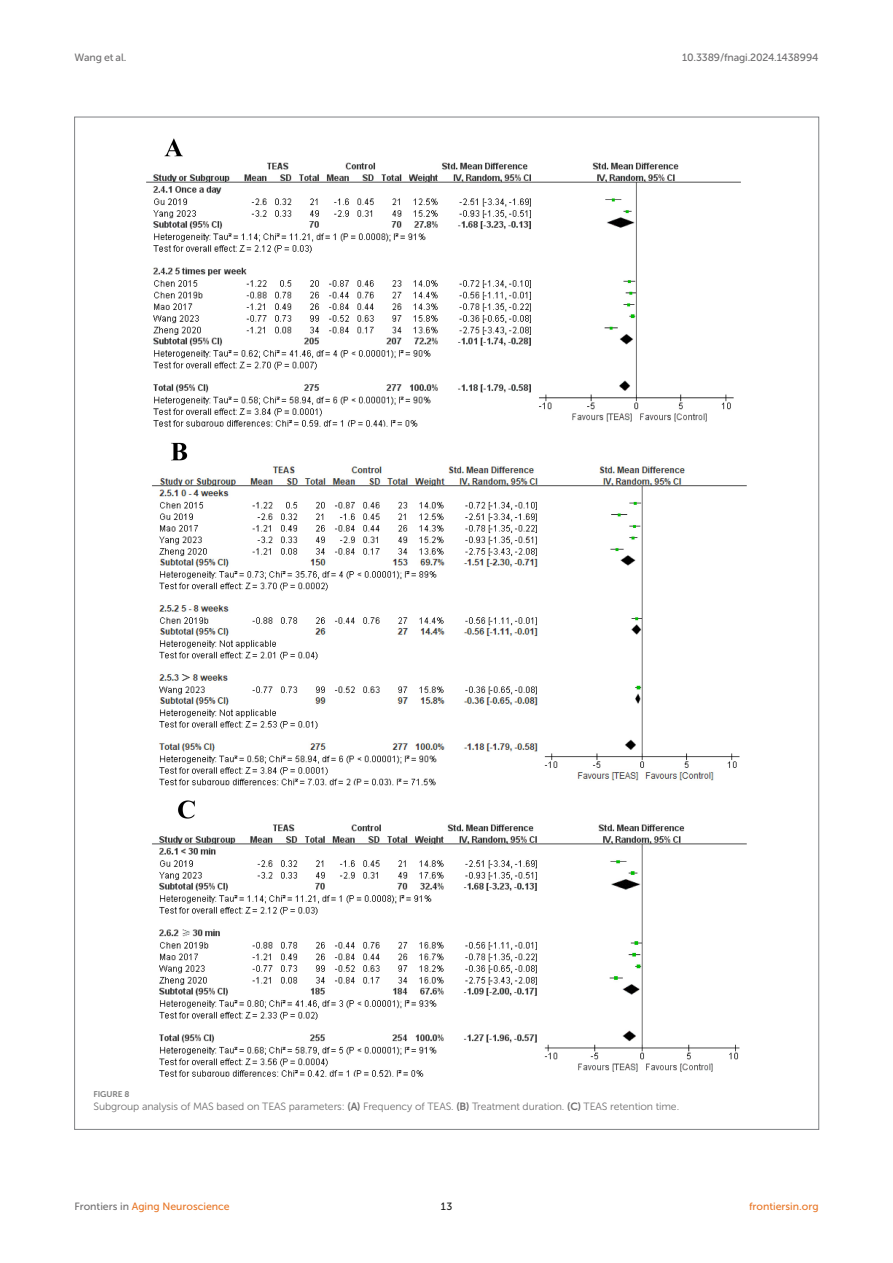
<style>
.page{position:relative;width:893px;height:1263px;background:#fff}
.page>*{position:absolute;margin:0;border:0;box-sizing:border-box;transform-origin:0 0}
.FIG_LEG{font:10.5px "Museo Sans 300";letter-spacing:-.01em;color:#706f70}
.t1{font:10.5px "Museo Sans 500";color:#e87626}
.t2{font:10.5px "Museo Sans 500";letter-spacing:-.015em;color:#706f70}
.t3{font:10.5px "Museo Sans 500";color:#1b1c1b}
.FIG_HD{font:8.25px "Museo Sans 700";letter-spacing:-.01em;color:#7e7f7f}
.s1{font-family:"Museo Sans 700"}
.s2{color:#706f70}
</style>
<div class="page">
<img style="left:146px;top:138px;width:601px;height:939px">
<p class="t2" style="left:74px;top:51px;width:53px">Wang et al.</p>
<p class="t2" style="left:682px;top:51px;width:138px">10.3389/fnagi.2024.1438994</p>
<p class="FIG_HD" style="left:94px;top:1089px;width:37px">FIGURE 8</p>
<p class="FIG_LEG" style="left:94px;top:1101px;width:587px">Subgroup analysis of MAS based on TEAS parameters: <span class="s1">(A)</span> Frequency of TEAS. <span class="s1">(B)</span> Treatment duration. <span class="s1">(C)</span> TEAS retention time.</p>
<p class="t1" style="left:74px;top:1200px;width:157px"><span class="s2">Frontiers in</span> Aging Neuroscience</p>
<p class="t3" style="left:441px;top:1200px;width:13px">13</p>
<p class="t1" style="left:749px;top:1200px;width:71px">frontiersin.org</p>
</div>
